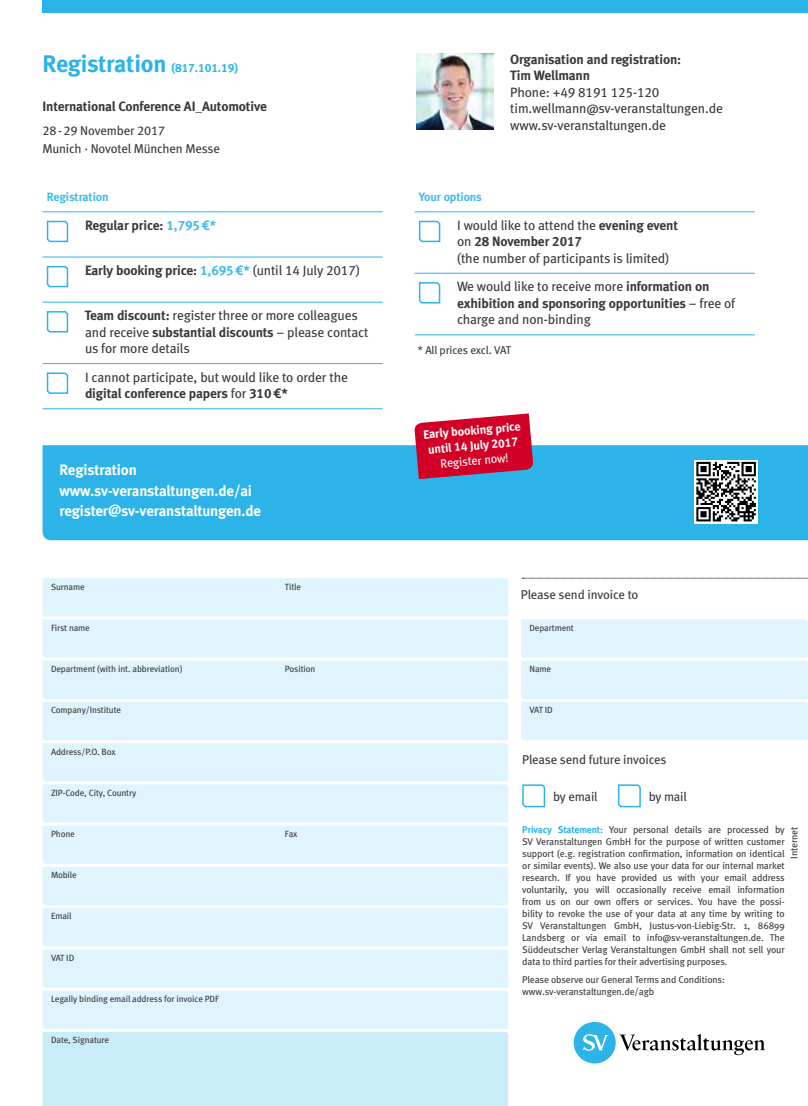
<style>
.page{position:relative;width:808px;height:1106px;background:#fff}
.page>*{position:absolute;margin:0;border:0;box-sizing:border-box;transform-origin:0 0}
.t1{font:700 24px "SZ Meta Tab";color:#2cb4e9}
.t2{font:700 15px/21px "SZ Meta Tab";letter-spacing:-.005em;color:#fff}
.t3{font:13.5px/16.2px "SZ Meta Tab";color:#3a3a39}
.t4{font:700 13.5px/16.5px "SZ Meta Tab";color:#3a3a39}
.t5{font:13.5px "SZ Meta";letter-spacing:-.005em;color:#3a3a39}
.t6{font:12.75px "SZ Meta";letter-spacing:-.005em;color:#3a3a39}
.t7{font:12.75px/18px "SZ Meta Tab";color:#3a3a39}
.t8{font:700 12.15px/15.1px "SZ Meta Tab";color:#fff}
.t9{font:12.15px "SZ Meta Tab";color:#fff}
.t10{font:700 12px "SZ Meta Tab";color:#41bbeb}
.t11{font:11.25px "SZ Meta";letter-spacing:-.005em;color:#3a3a39}
.t12{font:9.75px/12px "SZ Meta";color:#3a3a39;text-align:justify}
.t13{font:9.75px "SZ Meta Tab";color:#3a3a39}
.t14{font:9px "SZ Meta";color:#3a3a39}
.s1{font-size:12px}
.s2{color:#41bbeb}
.s3{font-weight:400}
.s4{font-weight:700}
.s5{font-family:"SZ Meta Tab";font-weight:700}
.s6{font-family:"SZ Meta";font-weight:400}
.s7{font-family:"SZ Meta Tab";font-weight:700;color:#2cb4e9}
</style>
<div class="page">
<hr style="left:415px;top:211px;width:340px;height:1px;background:#2cb4e9">
<hr style="left:415px;top:273px;width:340px;height:1px;background:#2cb4e9">
<hr style="left:415px;top:334px;width:340px;height:1px;background:#2cb4e9">
<svg style="left:418px;top:220px;width:23px;height:23px"></svg>
<svg style="left:418px;top:282px;width:23px;height:22px"></svg>
<hr style="left:43px;top:211px;width:340px;height:1px;background:#2cb4e9">
<hr style="left:43px;top:257px;width:340px;height:1px;background:#2cb4e9">
<hr style="left:43px;top:302px;width:340px;height:1px;background:#2cb4e9">
<hr style="left:43px;top:363px;width:340px;height:1px;background:#2cb4e9">
<hr style="left:43px;top:408px;width:340px;height:1px;background:#2cb4e9">
<svg style="left:46px;top:220px;width:23px;height:23px"></svg>
<svg style="left:46px;top:265px;width:23px;height:23px"></svg>
<svg style="left:46px;top:311px;width:23px;height:22px"></svg>
<svg style="left:46px;top:372px;width:23px;height:22px"></svg>
<div style="left:43px;top:0;width:765px;height:13px;background:#2cb4e9"></div>
<div style="left:43px;top:445px;width:765px;height:95px;background:#2cb4e9"></div>
<div style="left:574px;top:1021px;width:42px;height:42px;background:#2cb4e9;border-radius:50%"></div>
<svg style="left:583px;top:1034px;width:25px;height:16px"></svg>
<svg style="left:619px;top:1034px;width:146px;height:21px"></svg>
<svg style="left:414px;top:413px;width:120px;height:66px;background:#c7294e"></svg>
<svg style="left:43px;top:578px;width:465px;height:528px;background:#def3fb"></svg>
<div style="left:521px;top:619px;width:287px;height:121px;background:#dff4fc"></div>
<img style="left:417px;top:53px;width:77px;height:77px">
<svg style="left:522px;top:784px;width:24px;height:24px"></svg>
<svg style="left:617px;top:784px;width:24px;height:24px"></svg>
<svg style="left:522px;top:578px;width:286px;height:1px"></svg>
<div style="left:694px;top:460px;width:64px;height:63px;background:linear-gradient(to bottom,#fff,#fff)"></div>
<svg style="left:696px;top:462px;width:60px;height:59px"></svg>
<h1 class="t1" style="left:43px;top:49px;width:197px">Registration <span class="s1">(817.101.19)</span></h1>
<h3 class="t4" style="left:43px;top:98px;width:226px">International Conference AI_Automotive</h3>
<h3 class="t7" style="left:43px;top:121px;width:179px">28-29 November 2017<br>Munich · Novotel München Messe</h3>
<p class="t10" style="left:47px;top:190px;width:63px">Registration</p>
<h3 class="t4" style="left:85px;top:217px;width:133px">Regular price: <span class="s2">1,795€*</span></h3>
<h3 class="t4" style="left:85px;top:262px;width:276px">Early booking price: <span class="s2">1,695€*</span> <span class="s3">(until 14 July 2017)</span></h3>
<h3 class="t3" style="left:85px;top:307px;width:285px"><span class="s4">Team discount:</span> register three or more colleagues and receive <span class="s4">substantial discounts</span> – please contact us for more details</h3>
<h3 class="t3" style="left:85px;top:369px;width:264px">I cannot participate, but would like to order the <span class="s4">digital conference papers</span> for <span class="s4">310€*</span></h3>
<h2 class="t2" style="left:60px;top:459px;width:194px">Registration www.sv-veranstaltungen.de/ai</h2>
<h2 class="t2" style="left:60px;top:500px;width:203px">register@sv-veranstaltungen.de</h2>
<p class="t14" style="left:51px;top:581px;width:35px">Surname</p>
<p class="t14" style="left:285px;top:581px;width:18px">Title</p>
<p class="t14" style="left:51px;top:622px;width:40px">First name</p>
<p class="t14" style="left:51px;top:663px;width:133px">Department (with int. abbreviation)</p>
<p class="t14" style="left:285px;top:663px;width:32px">Position</p>
<p class="t14" style="left:51px;top:705px;width:71px">Company/Institute</p>
<p class="t14" style="left:51px;top:746px;width:66px">Address/P.O. Box</p>
<p class="t14" style="left:51px;top:787px;width:87px">ZIP-Code, City, Country</p>
<p class="t14" style="left:51px;top:828px;width:25px">Phone</p>
<p class="t14" style="left:285px;top:828px;width:14px">Fax</p>
<p class="t14" style="left:51px;top:869px;width:27px">Mobile</p>
<p class="t14" style="left:51px;top:911px;width:22px">Email</p>
<p class="t14" style="left:51px;top:952px;width:25px">VAT ID</p>
<p class="t14" style="left:51px;top:993px;width:169px">Legally binding email address for invoice PDF</p>
<p class="t14" style="left:51px;top:1034px;width:59px">Date, Signature</p>
<h3 class="t4" style="left:510px;top:51px;width:172px">Organisation and registration:<br>Tim Wellmann</h3>
<h3 class="t3" style="left:510px;top:84px;width:214px">Phone: +49 8191 125-120 tim.wellmann@sv-veranstaltungen.de www.sv-veranstaltungen.de</h3>
<p class="t10" style="left:419px;top:190px;width:65px">Your options</p>
<h3 class="t3" style="left:457px;top:217px;width:222px">I would like to attend the <span class="s4">evening event </span>on <span class="s4">28 November 2017<br></span>(the number of participants is limited)</h3>
<h3 class="t5" style="left:457px;top:279px;width:254px">We would like to receive more <span class="s5">information on</span></h3>
<h3 class="t4" style="left:457px;top:294px;width:280px">exhibition and sponsoring opportunities <span class="s6">– free of</span></h3>
<h3 class="t5" style="left:457px;top:311px;width:135px">charge and non-binding</h3>
<p class="t11" style="left:418px;top:343px;width:94px">* All prices excl. VAT</p>
<p class="t8" style="left:423px;top:427px;width:99px;rotate:-5deg">Early booking price until 14 July 2017</p>
<p class="t9" style="left:440px;top:456px;width:70px;rotate:-5deg">Register now!</p>
<h3 class="t6" style="left:521px;top:587px;width:119px">Please send invoice to</h3>
<p class="t14" style="left:529px;top:622px;width:46px">Department</p>
<p class="t14" style="left:529px;top:663px;width:23px">Name</p>
<p class="t14" style="left:529px;top:705px;width:20px">VAT ID</p>
<h3 class="t6" style="left:522px;top:752px;width:146px">Please send future invoices</h3>
<h3 class="t6" style="left:553px;top:789px;width:46px">by email</h3>
<h3 class="t6" style="left:649px;top:789px;width:40px">by mail</h3>
<p class="t12" style="left:522px;top:823px;width:264px"><span class="s7">Privacy Statement:</span> Your personal details are processed by SV Veranstaltungen GmbH for the purpose of written customer support (e.g. registration confirmation, information on identical or similar events). We also use your data for our internal market research. If you have provided us with your email address voluntarily, you will occasionally receive email information from us on our own offers or services. You have the possi&shy;bility to revoke the use of your data at any time by writing to SV Veranstaltungen GmbH, Justus-von-Liebig-Str. 1, 86899<br>Landsberg or via email to info@sv-veranstaltungen.de. The Süddeutscher Verlag Veranstaltungen GmbH shall not sell your data to third parties for their advertising purposes.</p>
<p class="t12" style="left:522px;top:973px;width:204px">Please observe our General Terms and Conditions: www.sv-veranstaltungen.de/agb</p>
<p class="t13" style="left:788px;top:858px;width:33px;rotate:-90deg">Internet</p>
</div>
